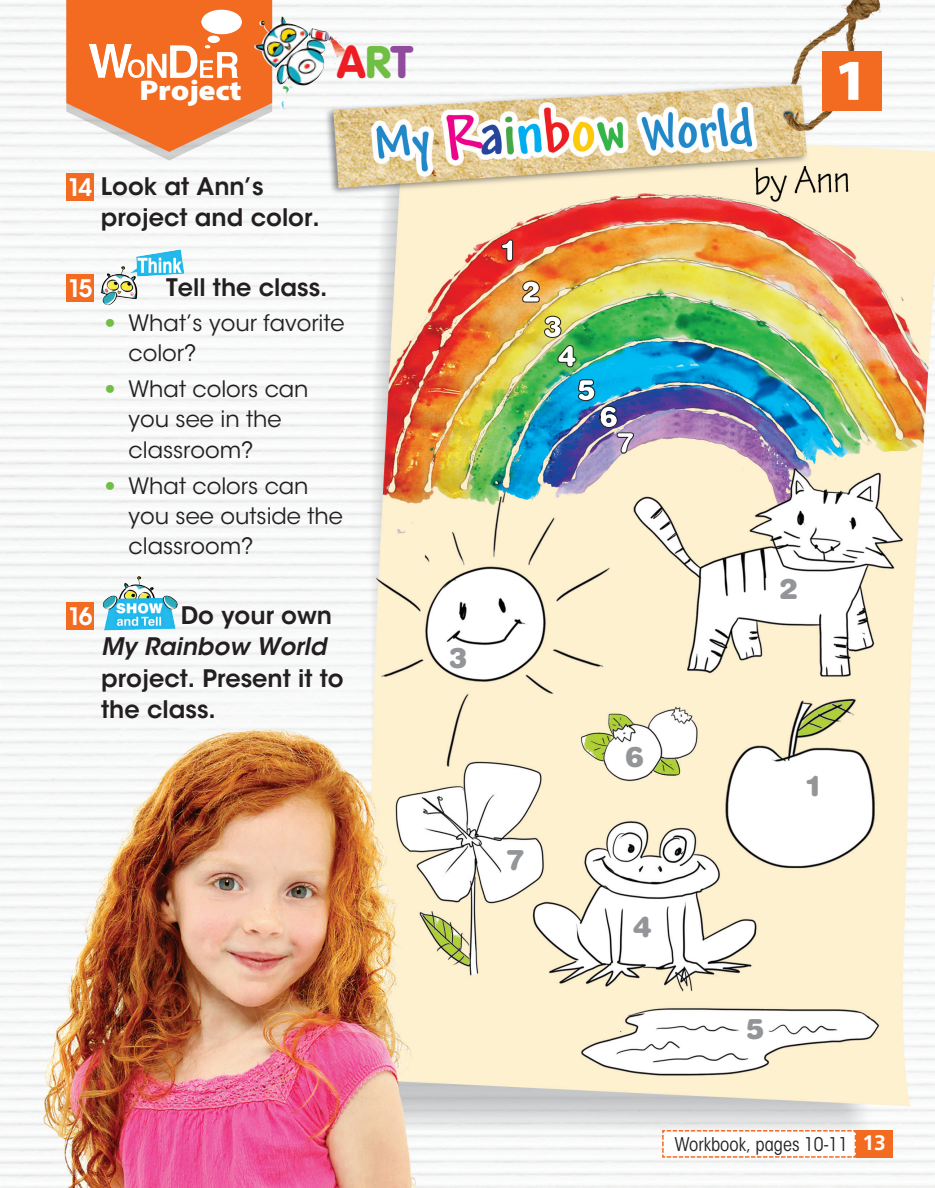
<style>
.page{position:relative;width:935px;height:1188px;background:#fff}
.page>*{position:absolute;margin:0;border:0;box-sizing:border-box;transform-origin:0 0}
.t1{font:900 58.35px "Myriad Pro";color:#fff}
.t2{font:900 45px "VAG Rounded Std";color:#ee1d23}
.t3{font:900 28.5px "Helvetica Rounded LT Std";color:#939598}
.t4{font:900 28.5px "Helvetica Rounded LT Std";color:#fff}
.t5{font:900 28.5px "Myriad Pro";letter-spacing:-.01em;color:#fff;scale:1.11 1}
.IWndr_instruction{font:600 24px/31.5px "ITC Avant Garde Std";color:#231f20}
.t6{font:600 24px "ITC Avant Garde Std";color:#fff;scale:.95 1}
.iWndr_Normal_7{font:22.5px/30px "ITC Avant Garde Std";color:#231f20}
.t7{font:700 21px "PF Catalog";color:#fff}
.t8{font:condensed 18.75px "ITC Avant Garde Std";color:#231f20}
.s1{color:#70be43}
.s2{color:#904b9d}
.s3{color:#fff}
.s4{font-family:"Helvetica Rounded LT Std";font-weight:900;color:#70be43}
.s5{font-style:italic}
</style>
<div class="page">
<img style="left:0;top:843px;width:1px;height:334px">
<img style="left:1px;top:0;width:934px;height:1187px">
<img style="left:0;top:24px;width:3px;height:644px">
<div style="left:856px;top:1130px;width:36px;height:27px;background:#f36a21"></div>
<div style="left:823px;top:52px;width:59px;height:59px;background:#f36a21"></div>
<svg style="left:501px;top:239px;width:12px;height:23px"></svg>
<svg style="left:522px;top:280px;width:18px;height:23px"></svg>
<svg style="left:544px;top:315px;width:18px;height:23px"></svg>
<svg style="left:557px;top:345px;width:20px;height:22px"></svg>
<img style="left:577px;top:379px;width:57px;height:75px">
<div style="left:66px;top:173px;width:28px;height:28px;background:#f36a21"></div>
<svg style="left:66px;top:0;width:206px;height:160px"></svg>
<img style="left:102px;top:10px;width:141px;height:56px">
<div style="left:66px;top:274px;width:28px;height:28px;background:#f36a21"></div>
<img style="left:104px;top:249px;width:80px;height:32px">
<img style="left:259px;top:16px;width:22px;height:29px">
<div style="left:66px;top:602px;width:28px;height:28px;background:#f36a21"></div>
<img style="left:103px;top:576px;width:75px;height:54px">
<svg style="left:661px;top:1129px;width:196px;height:29px"></svg>
<p class="t5" style="left:140px;top:71px;width:93px">Project</p>
<p class="t2" style="left:337px;top:35px;width:77px">A<span class="s1">R</span><span class="s2">T</span></p>
<p class="IWndr_instruction" style="left:68px;top:170px;width:198px"><span class="s3">14</span> Look at Ann’s</p>
<p class="IWndr_instruction" style="left:101px;top:202px;width:220px">project and color.</p>
<p class="t6" style="left:68px;top:273px;width:27px">15</p>
<p class="IWndr_instruction" style="left:166px;top:271px;width:163px">Tell the class.</p>
<p class="iWndr_Normal_7" style="left:129px;top:308px;width:218px;text-indent:-24px"><span class="s4">•</span> What’s your favorite color?</p>
<p class="iWndr_Normal_7" style="left:129px;top:374px;width:181px;text-indent:-24px"><span class="s4">•</span> What colors can you see in the classroom?</p>
<p class="iWndr_Normal_7" style="left:129px;top:471px;width:216px;text-indent:-24px"><span class="s4">•</span> What colors can you see outside the classroom?</p>
<p class="t6" style="left:68px;top:601px;width:27px">16</p>
<p class="IWndr_instruction" style="left:101px;top:599px;width:244px;text-indent:79px">Do your own<br><span class="s5">My Rainbow World </span>project. Present it to the class.</p>
<p class="t4" style="left:501px;top:232px;width:16px">1</p>
<p class="t4" style="left:521px;top:273px;width:21px">2</p>
<p class="t4" style="left:543px;top:308px;width:21px">3</p>
<p class="t4" style="left:557px;top:337px;width:21px">4</p>
<p class="t4" style="left:577px;top:371px;width:21px">5</p>
<p class="t4" style="left:599px;top:398px;width:21px">6</p>
<p class="t4" style="left:617px;top:424px;width:18px">7</p>
<p class="t3" style="left:449px;top:639px;width:21px">3</p>
<p class="t3" style="left:507px;top:841px;width:18px">7</p>
<p class="t3" style="left:625px;top:738px;width:21px">6</p>
<p class="t3" style="left:632px;top:908px;width:21px">4</p>
<p class="t1" style="left:834px;top:41px;width:35px">1</p>
<p class="t3" style="left:779px;top:570px;width:21px">2</p>
<p class="t3" style="left:805px;top:767px;width:16px">1</p>
<p class="t3" style="left:746px;top:1010px;width:21px">5</p>
<p class="t8" style="left:675px;top:1132px;width:175px">Workbook, pages 10-11</p>
<p class="t7" style="left:862px;top:1130px;width:25px">13</p>
</div>
